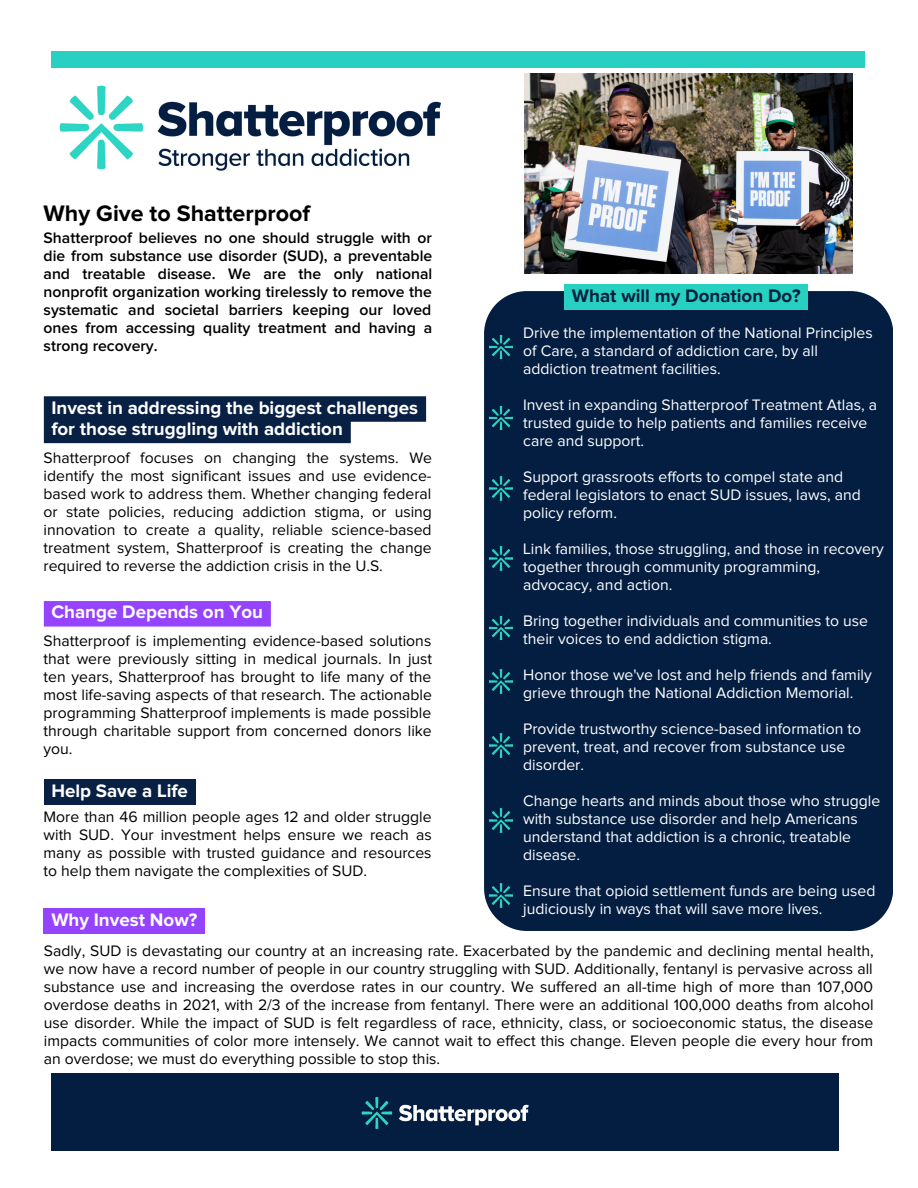
<style>
.page{position:relative;width:918px;height:1188px;background:#fff}
.page>*{position:absolute;margin:0;border:0;box-sizing:border-box;transform-origin:0 0}
.t1{font:700 23.25px "Proxima Nova";color:#000}
.t2{font:700 18.75px/21.3px "Proxima Nova";color:#fff}
.t3{font:700 18.75px "Proxima Nova";color:#041e42}
.t4{font:15.75px/18px "Proxima Nova";color:#000;text-align:justify}
.t5{font:15.75px/18px "Proxima Nova";color:#fff}
.t6{font:600 15.75px/18px "Proxima Nova";color:#000;text-align:justify}
</style>
<div class="page">
<div style="left:51px;top:51px;width:814px;height:16px;background:#28d0c1"></div>
<div style="left:51px;top:1073px;width:788px;height:78px;background:#041e42"></div>
<img style="left:361px;top:1097px;width:168px;height:32px">
<img style="left:59px;top:85px;width:382px;height:86px">
<img style="left:525px;top:74px;width:327px;height:200px">
<hr style="left:917px;top:890px;width:1px;height:298px;background:#000">
<div style="left:484px;top:291px;width:409px;height:640px;background:#041e42"></div>
<img style="left:484px;top:330px;width:34px;height:34px">
<img style="left:484px;top:401px;width:34px;height:34px">
<img style="left:484px;top:472px;width:34px;height:33px">
<img style="left:484px;top:542px;width:34px;height:34px">
<img style="left:484px;top:611px;width:34px;height:34px">
<img style="left:484px;top:729px;width:34px;height:34px">
<img style="left:484px;top:664px;width:34px;height:34px">
<img style="left:484px;top:804px;width:34px;height:33px">
<img style="left:484px;top:878px;width:34px;height:34px">
<svg style="left:44px;top:396px;width:382px;height:47px;background:#1f3455"></svg>
<div style="left:44px;top:601px;width:227px;height:26px;background:#9543ff"></div>
<div style="left:44px;top:780px;width:152px;height:25px;background:#082044"></div>
<div style="left:44px;top:909px;width:161px;height:25px;background:#9543ff"></div>
<div style="left:565px;top:284px;width:243px;height:26px;background:#28d0c1"></div>
<h1 class="t1" style="left:44px;top:202px;width:268px">Why Give to Shatterproof</h1>
<p class="t6" style="left:44px;top:230px;width:390px">Shatterproof believes no one should struggle with or die from substance use disorder (SUD), a preventable and treatable disease. We are the only national nonprofit organization working tirelessly to remove the systematic and societal barriers keeping our loved ones from accessing quality treatment and having a strong recovery.</p>
<p class="t3" style="left:572px;top:287px;width:230px">What will my Donation Do?</p>
<p class="t5" style="left:523px;top:324px;width:351px">Drive the implementation of the National Principles of Care, a standard of addiction care, by all addiction treatment facilities.</p>
<p class="t5" style="left:523px;top:396px;width:355px">Invest in expanding Shatterproof Treatment Atlas, a trusted guide to help patients and families receive care and support.</p>
<p class="t5" style="left:523px;top:468px;width:339px">Support grassroots efforts to compel state and federal legislators to enact SUD issues, laws, and policy reform.</p>
<p class="t5" style="left:523px;top:540px;width:362px">Link families, those struggling, and those in recovery together through community programming, advocacy, and action.</p>
<p class="t5" style="left:523px;top:612px;width:346px">Bring together individuals and communities to use their voices to end addiction stigma.</p>
<p class="t5" style="left:523px;top:666px;width:350px">Honor those we've lost and help friends and family grieve through the National Addiction Memorial.</p>
<p class="t5" style="left:523px;top:720px;width:339px">Provide trustworthy science-based information to prevent, treat, and recover from substance use disorder.</p>
<p class="t5" style="left:523px;top:792px;width:359px">Change hearts and minds about those who struggle with substance use disorder and help Americans understand that addiction is a chronic, treatable disease.</p>
<p class="t5" style="left:523px;top:882px;width:354px">Ensure that opioid settlement funds are being used judiciously in ways that will save more lives.</p>
<p class="t2" style="left:51px;top:397px;width:368px">Invest in addressing the biggest challenges for those struggling with addiction</p>
<p class="t4" style="left:44px;top:450px;width:390px">Shatterproof focuses on changing the systems. We identify the most significant issues and use evidence&shy;based work to address them. Whether changing federal or state policies, reducing addiction stigma, or using innovation to create a quality, reliable science-based treatment system, Shatterproof is creating the change required to reverse the addiction crisis in the U.S.</p>
<p class="t2" style="left:51px;top:602px;width:213px">Change Depends on You</p>
<p class="t4" style="left:44px;top:633px;width:390px">Shatterproof is implementing evidence-based solutions that were previously sitting in medical journals. In just ten years, Shatterproof has brought to life many of the most life-saving aspects of that research. The actionable programming Shatterproof implements is made possible through charitable support from concerned donors like you.</p>
<p class="t2" style="left:51px;top:781px;width:138px">Help Save a Life</p>
<p class="t4" style="left:44px;top:809px;width:390px">More than 46 million people ages 12 and older struggle with SUD. Your investment helps ensure we reach as many as possible with trusted guidance and resources to help them navigate the complexities of SUD.</p>
<p class="t2" style="left:51px;top:910px;width:147px">Why Invest Now?</p>
<p class="t4" style="left:44px;top:943px;width:831px">Sadly, SUD is devastating our country at an increasing rate. Exacerbated by the pandemic and declining mental health, we now have a record number of people in our country struggling with SUD. Additionally, fentanyl is pervasive across all substance use and increasing the overdose rates in our country. We suffered an all-time high of more than 107,000 overdose deaths in 2021, with 2/3 of the increase from fentanyl. There were an additional 100,000 deaths from alcohol use disorder. While the impact of SUD is felt regardless of race, ethnicity, class, or socioeconomic status, the disease impacts communities of color more intensely. We cannot wait to effect this change. Eleven people die every hour from an overdose; we must do everything possible to stop this.</p>
</div>
